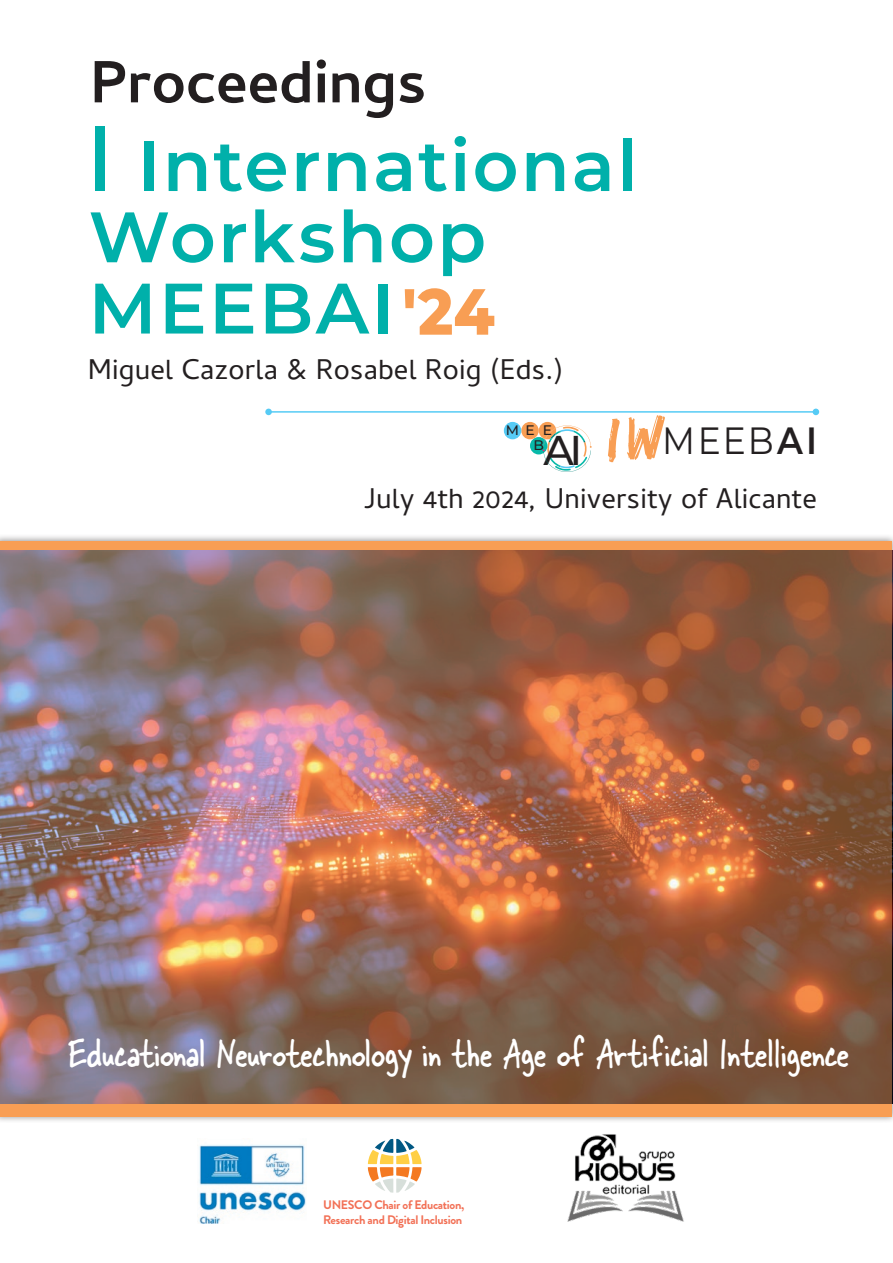
<style>
.page{position:relative;width:893px;height:1263px;background:#fff}
.page>*{position:absolute;margin:0;border:0;box-sizing:border-box;transform-origin:0 0}
.t1{font:700 75px "Cambay Devanagari";letter-spacing:.005em;color:#231f20}
.t2{font:600 71.25px/71.2px "Montserrat";letter-spacing:.03em;color:#00b0aa}
.t3{font:43.2px "Skippy Sharp";letter-spacing:-.01em;color:#fff;scale:.95 1}
.t4{font:500 41.55px "Montserrat";color:#231f20}
.t5{font:37.95px "Montserrat";color:#231f20;scale:.91 1}
.t6{font:36px "Cambay Devanagari";letter-spacing:.005em;color:#231f20}
.t7{font:500 13.8px "Montserrat";color:#231f20}
.t8{font:700 12.45px/14.9px "Brandon Grotesque";letter-spacing:-.025em;color:#f27055}
.s1{font-size:92.7px}
.s2{font-weight:800;font-size:64.95px;color:#f89e54}
.s3{font-weight:600}
</style>
<div class="page">
<div style="left:0;top:533px;width:893px;height:590px;background:#231f20;opacity:.51"></div>
<div style="left:0;top:541px;width:892px;height:575px;background:#f89e54"></div>
<img style="left:0;top:550px;width:893px;height:553px">
<div style="left:265px;top:409px;width:7px;height:6px;background:#56cbf5;border-radius:50%"></div>
<svg style="left:813px;top:409px;width:6px;height:6px"></svg>
<hr style="left:269px;top:411px;width:547px;height:2px;background:#56cbf5">
<div style="left:521px;top:422px;width:18px;height:17px;background:#f89e54;border-radius:50%"></div>
<div style="left:504px;top:422px;width:17px;height:17px;background:#56cbf5;border-radius:50%"></div>
<svg style="left:530px;top:422px;width:62px;height:50px"></svg>
<img style="left:199px;top:1144px;width:107px;height:80px">
<svg style="left:368px;top:1139px;width:54px;height:54px"></svg>
<img style="left:568px;top:1134px;width:116px;height:88px">
<p class="t1" style="left:90px;top:33px;width:337px">Proceedings</p>
<p class="t2" style="left:89px;top:127px;width:550px"><span class="s1">I</span> International<br>Workshop<br>MEEBAI<span class="s2">'24</span></p>
<p class="t6" style="left:88px;top:352px;width:477px">Miguel Cazorla &amp; Rosabel Roig (Eds.)</p>
<p class="t4" style="left:544px;top:422px;width:121px">AI <sup>IW</sup></p>
<p class="t7" style="left:506px;top:420px;width:48px">MEE</p>
<p class="t5" style="left:662px;top:414px;width:172px">MEEB<span class="s3">AI</span></p>
<p class="t7" style="left:533px;top:435px;width:12px">B</p>
<p class="t6" style="left:365px;top:480px;width:454px">July 4th 2024, University of Alicante</p>
<p class="t3" style="left:68px;top:1022px;width:824px">Educational Neurotechnology in the Age of Artificial Intelligence</p>
<p class="t8" style="left:323px;top:1197px;width:143px">UNESCO Chair of Education,<br>Research and Digital Inclusion</p>
</div>
